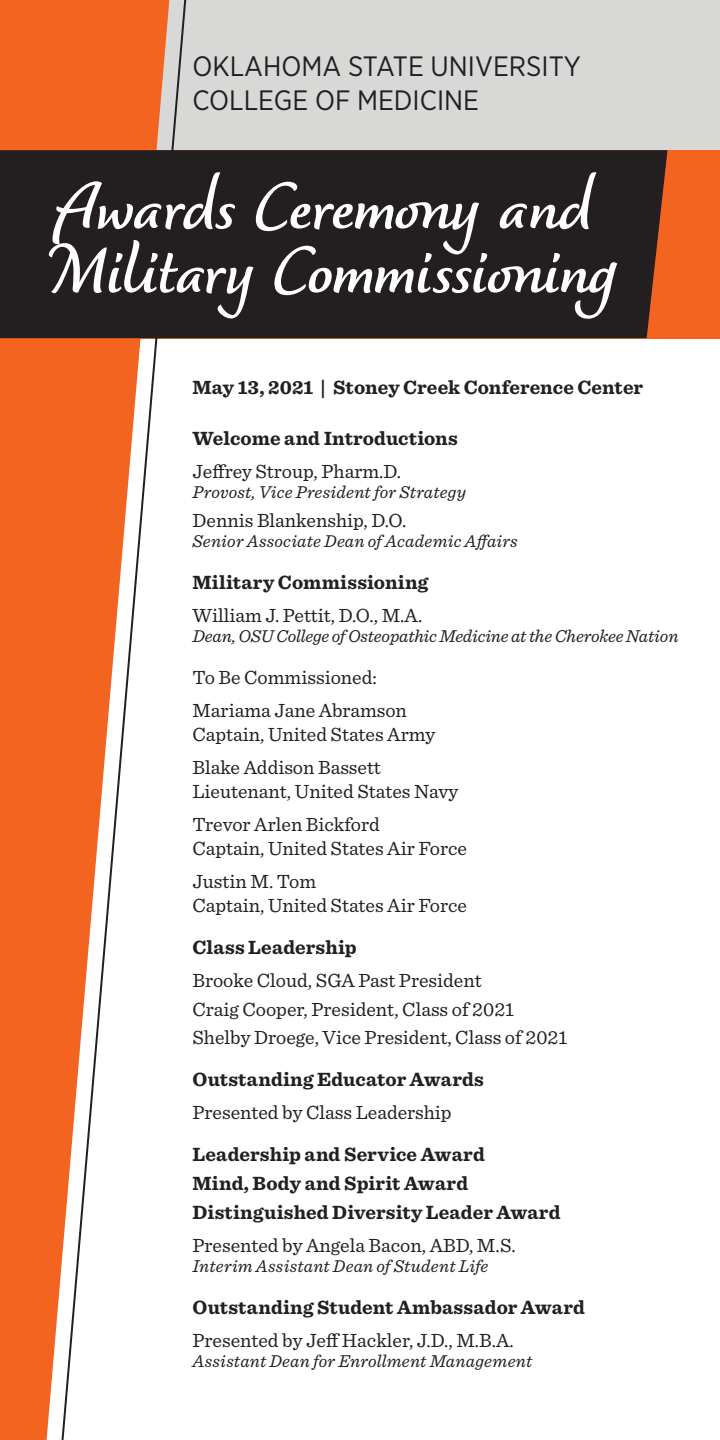
<style>
.page{position:relative;width:720px;height:1440px;background:#fff}
.page>*{position:absolute;margin:0;border:0;box-sizing:border-box;transform-origin:0 0}
.t1{font:700 78px/64px "Dolce";letter-spacing:-.02em;color:#fff}
.t2{font:28px/33.6px "Gotham Narrow";color:#231f20}
.t3{font:20px/33px "Sentinel";color:#231f20}
.t4{font:700 20px/28.6px "Sentinel";letter-spacing:.01em;color:#231f20}
.t5{font:italic 18px "Sentinel";letter-spacing:.005em;color:#231f20}
</style>
<div class="page">
<div style="left:0;top:150px;width:720px;height:188px;background:#f36421"></div>
<div style="left:0;top:0;width:720px;height:150px;background:#d8d9d7"></div>
<div style="left:0;top:0;width:59px;height:1440px;background:#f36421"></div>
<div style="left:0;top:150px;width:668px;height:188px;background:#231f20"></div>
<svg style="left:59px;top:0;width:145px;height:1440px"></svg>
<h2 class="t2" style="left:192px;top:49px;width:390px">OKLAHOMA STATE UNIVERSITY<br>COLLEGE OF MEDICINE</h2>
<h1 class="t1" style="left:54px;top:183px;width:564px">Awards Ceremony and<br>Military Commissioning</h1>
<p class="t4" style="left:192px;top:372px;width:452px">May 13, 2021 | Stoney Creek Conference Center</p>
<p class="t4" style="left:192px;top:423px;width:267px">Welcome and Introductions</p>
<p class="t3" style="left:192px;top:454px;width:210px">Jeffrey Stroup, Pharm.D.</p>
<p class="t5" style="left:192px;top:479px;width:275px">Provost, Vice President for Strategy</p>
<p class="t3" style="left:192px;top:502px;width:216px">Dennis Blankenship, D.O.</p>
<p class="t5" style="left:192px;top:527px;width:327px">Senior Associate Dean of Academic Affairs</p>
<p class="t4" style="left:192px;top:567px;width:237px">Military Commissioning</p>
<p class="t3" style="left:192px;top:597px;width:231px">William J. Pettit, D.O., M.A.</p>
<p class="t5" style="left:192px;top:622px;width:487px">Dean, OSU College of Osteopathic Medicine at the Cherokee Nation</p>
<p class="t3" style="left:192px;top:659px;width:216px">To Be Commissioned:<br>Mariama Jane Abramson</p>
<p class="t3" style="left:192px;top:716px;width:244px">Captain, United States Army<br>Blake Addison Bassett</p>
<p class="t3" style="left:192px;top:773px;width:267px">Lieutenant, United States Navy<br>Trevor Arlen Bickford</p>
<p class="t3" style="left:192px;top:830px;width:276px">Captain, United States Air Force<br>Justin M. Tom</p>
<p class="t3" style="left:192px;top:887px;width:276px">Captain, United States Air Force</p>
<p class="t4" style="left:192px;top:932px;width:166px">Class Leadership</p>
<p class="t3" style="left:192px;top:965px;width:376px;line-height:28.6px">Brooke Cloud, SGA Past President<br>Craig Cooper, President, Class of 2021<br>Shelby Droege, Vice President, Class of 2021</p>
<p class="t4" style="left:192px;top:1064px;width:293px">Outstanding Educator Awards</p>
<p class="t3" style="left:192px;top:1095px;width:261px">Presented by Class Leadership</p>
<p class="t4" style="left:192px;top:1139px;width:370px">Leadership and Service Award<br>Mind, Body and Spirit Award<br>Distinguished Diversity Leader Award</p>
<p class="t3" style="left:192px;top:1227px;width:325px">Presented by Angela Bacon, ABD, M.S.</p>
<p class="t5" style="left:192px;top:1252px;width:297px">Interim Assistant Dean of Student Life</p>
<p class="t4" style="left:192px;top:1292px;width:394px">Outstanding Student Ambassador Award</p>
<p class="t3" style="left:192px;top:1322px;width:323px">Presented by Jeff Hackler, J.D., M.B.A.</p>
<p class="t5" style="left:192px;top:1347px;width:341px">Assistant Dean for Enrollment Management</p>
</div>
